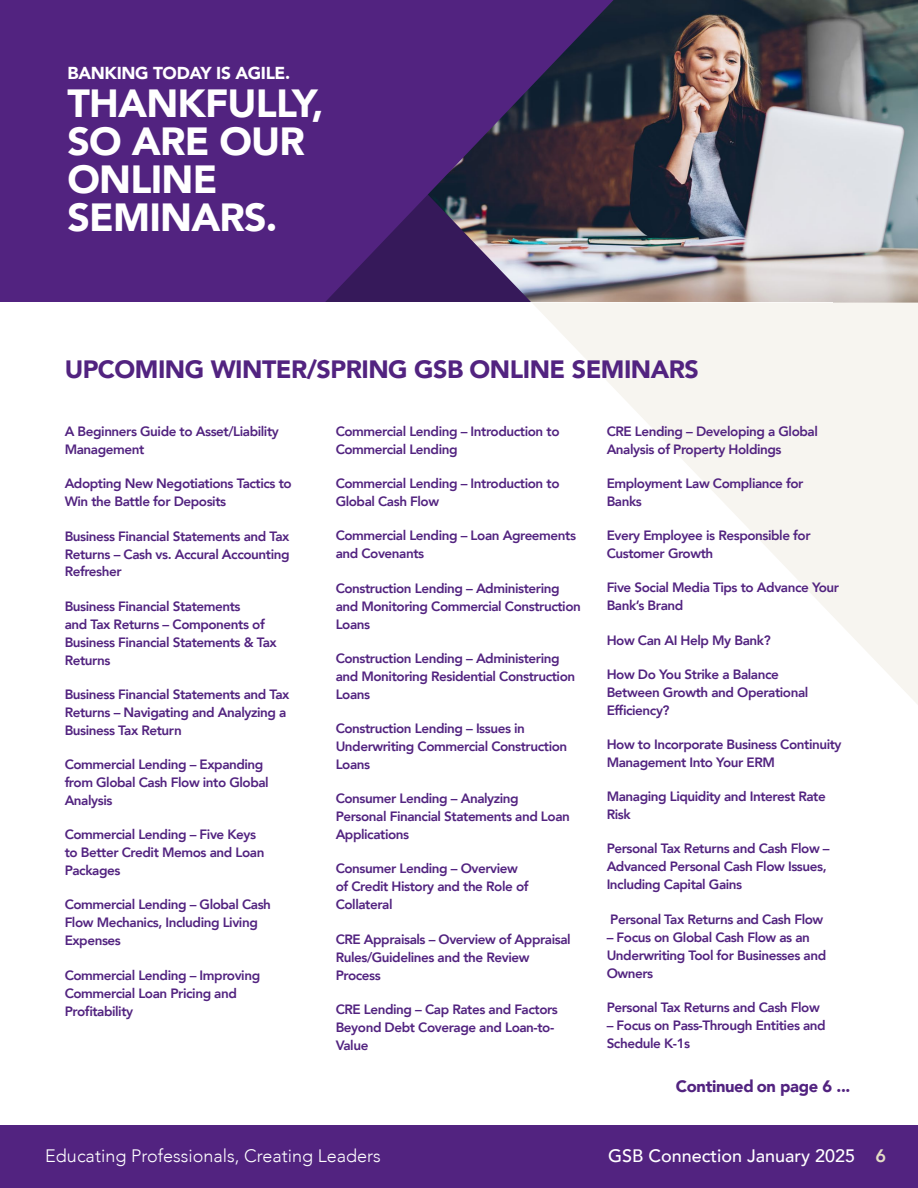
<style>
.page{position:relative;width:918px;height:1188px;background:#fff}
.page>*{position:absolute;margin:0;border:0;box-sizing:border-box;transform-origin:0 0}
.t1{font:900 39.15px/38.1px "Avenir";letter-spacing:-.02em;color:#fff}
.t2{font:900 25.05px "Avenir";letter-spacing:-.02em;color:#522380}
.t3{font:300 18px "Avenir";color:#fff}
.t4{font:500 18px "Avenir";color:#fff}
.t5{font:900 17.25px "Avenir";letter-spacing:-.02em;color:#fff}
.t6{font:900 16.5px "Avenir";letter-spacing:-.02em;color:#522380}
.t7{font:800 13.5px/18px "Avenir";letter-spacing:-.03em;color:#522380}
.s1{font-weight:800;color:#e4dec5}
</style>
<div class="page">
<div style="left:0;top:1125px;width:918px;height:63px;background:#522380"></div>
<img style="left:614px;top:0;width:304px;height:303px">
<svg style="left:0;top:0;width:614px;height:302px;background:#4f2976"></svg>
<svg style="left:533px;top:303px;width:385px;height:402px;fill:#f7f5f1"></svg>
<p class="t5" style="left:68px;top:58px;width:224px">BANKING TODAY IS AGILE.</p>
<h1 class="t1" style="left:68px;top:83px;width:258px">THANKFULLY,<br>SO ARE OUR<br>ONLINE<br>SEMINARS.</h1>
<h2 class="t2" style="left:65px;top:348px;width:636px">UPCOMING WINTER/SPRING GSB ONLINE SEMINARS</h2>
<p class="t7" style="left:65px;top:422px;width:216px">A Beginners Guide to Asset/Liability<br>Management</p>
<p class="t7" style="left:65px;top:475px;width:229px">Adopting New Negotiations Tactics to<br>Win the Battle for Deposits</p>
<p class="t7" style="left:65px;top:527px;width:226px;text-align:justify">Business Financial Statements and Tax Returns – Cash vs. Accural Accounting Refresher</p>
<p class="t7" style="left:65px;top:597px;width:214px">Business Financial Statements<br>and Tax Returns – Components of<br>Business Financial Statements &amp; Tax<br>Returns</p>
<p class="t7" style="left:65px;top:685px;width:226px">Business Financial Statements and Tax<br>Returns – Navigating and Analyzing a<br>Business Tax Return</p>
<p class="t7" style="left:65px;top:755px;width:206px">Commercial Lending – Expanding from Global Cash Flow into Global<br>Analysis</p>
<p class="t7" style="left:65px;top:826px;width:201px">Commercial Lending – Five Keys to Better Credit Memos and Loan<br>Packages</p>
<p class="t7" style="left:65px;top:896px;width:208px">Commercial Lending – Global Cash<br>Flow Mechanics, Including Living<br>Expenses</p>
<p class="t7" style="left:65px;top:966px;width:197px">Commercial Lending – Improving<br>Commercial Loan Pricing and<br>Profitability</p>
<p class="t7" style="left:336px;top:422px;width:225px">Commercial Lending – Introduction to<br>Commercial Lending</p>
<p class="t7" style="left:336px;top:475px;width:225px">Commercial Lending – Introduction to<br>Global Cash Flow</p>
<p class="t7" style="left:336px;top:527px;width:242px">Commercial Lending – Loan Agreements and Covenants</p>
<p class="t7" style="left:336px;top:579px;width:247px">Construction Lending – Administering and Monitoring Commercial Construction<br>Loans</p>
<p class="t7" style="left:336px;top:649px;width:241px">Construction Lending – Administering and Monitoring Residential Construction<br>Loans</p>
<p class="t7" style="left:336px;top:719px;width:233px">Construction Lending – Issues in<br>Underwriting Commercial Construction<br>Loans</p>
<p class="t7" style="left:336px;top:789px;width:236px">Consumer Lending – Analyzing<br>Personal Financial Statements and Loan<br>Applications</p>
<p class="t7" style="left:336px;top:860px;width:194px">Consumer Lending – Overview of Credit History and the Role of<br>Collateral</p>
<p class="t7" style="left:336px;top:930px;width:237px">CRE Appraisals – Overview of Appraisal<br>Rules/Guidelines and the Review<br>Process</p>
<p class="t7" style="left:336px;top:1000px;width:224px">CRE Lending – Cap Rates and Factors<br>Beyond Debt Coverage and Loan-to-<br>Value</p>
<p class="t7" style="left:607px;top:422px;width:213px">CRE Lending – Developing a Global<br>Analysis of Property Holdings</p>
<p class="t7" style="left:607px;top:474px;width:198px">Employment Law Compliance for<br>Banks</p>
<p class="t7" style="left:607px;top:527px;width:205px">Every Employee is Responsible for<br>Customer Growth</p>
<p class="t7" style="left:607px;top:579px;width:234px">Five Social Media Tips to Advance Your<br>Bank’s Brand</p>
<p class="t7" style="left:607px;top:631px;width:166px">How Can AI Help My Bank?</p>
<p class="t7" style="left:607px;top:665px;width:203px">How Do You Strike a Balance<br>Between Growth and Operational<br>Efficiency?</p>
<p class="t7" style="left:607px;top:735px;width:236px">How to Incorporate Business Continuity<br>Management Into Your ERM</p>
<p class="t7" style="left:607px;top:788px;width:221px">Managing Liquidity and Interest Rate<br>Risk</p>
<p class="t7" style="left:607px;top:840px;width:224px">Personal Tax Returns and Cash Flow –<br>Advanced Personal Cash Flow Issues,<br>Including Capital Gains</p>
<p class="t7" style="left:610px;top:910px;width:215px">Personal Tax Returns and Cash Flow</p>
<p class="t7" style="left:607px;top:928px;width:221px">– Focus on Global Cash Flow as an<br>Underwriting Tool for Businesses and<br>Owners</p>
<p class="t7" style="left:607px;top:998px;width:215px">Personal Tax Returns and Cash Flow</p>
<p class="t7" style="left:607px;top:1016px;width:221px">– Focus on Pass-Through Entities and<br>Schedule K-1s</p>
<p class="t6" style="left:676px;top:1072px;width:176px">Continued on page 6 ...</p>
<h3 class="t3" style="left:45px;top:1146px;width:337px">Educating Professionals, Creating Leaders</h3>
<h3 class="t4" style="left:608px;top:1141px;width:279px">GSB Connection January 2025 <span class="s1">6</span></h3>
</div>
